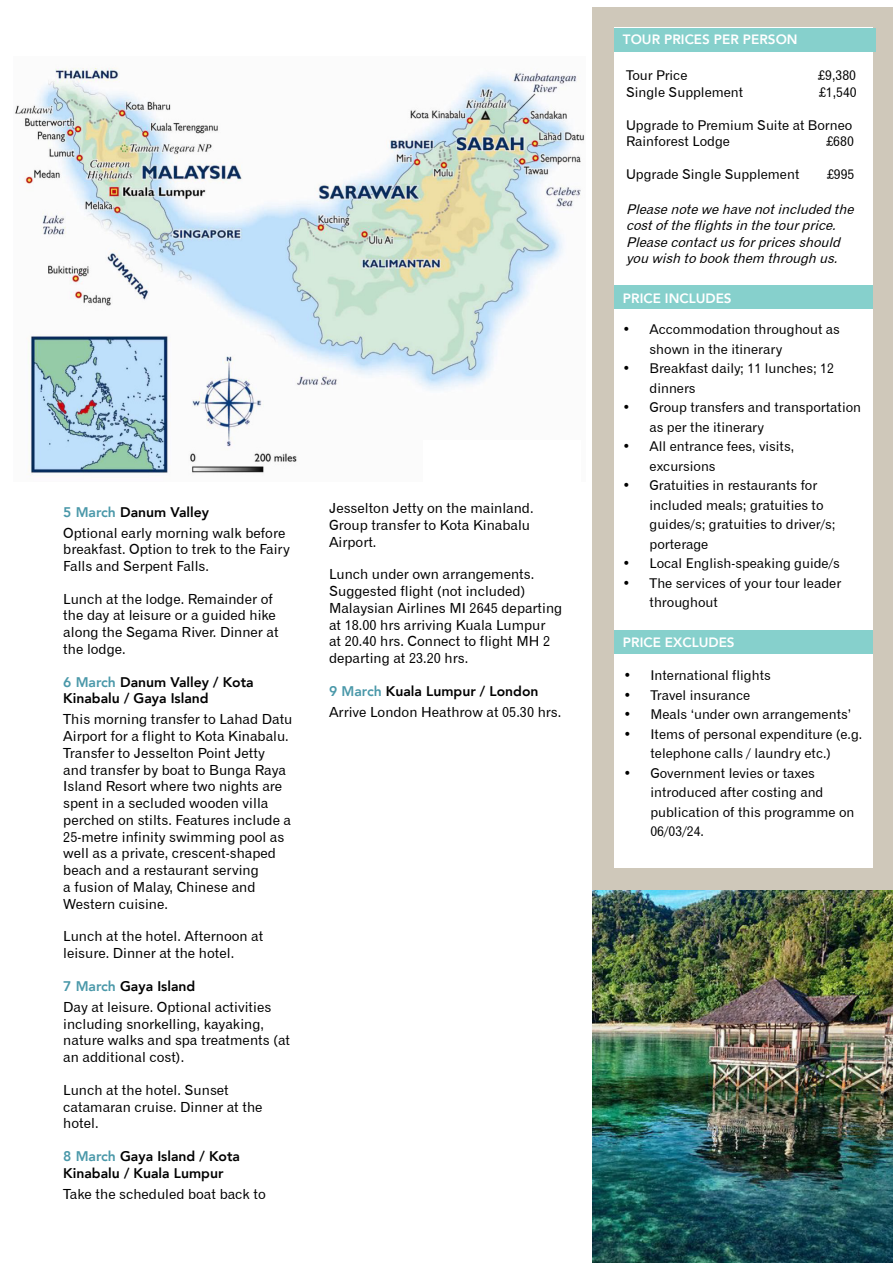
<style>
.page{position:relative;width:893px;height:1263px;background:#fff}
.page>*{position:absolute;margin:0;border:0;box-sizing:border-box;transform-origin:0 0}
.t1{font:13.95px/16.8px "Gothic 720 BT Roman B";color:#000}
.t2{font:800 13.95px/16.8px "Avenir";color:#000}
.t3{font:13.5px/19.5px "Gothic 720 BT Roman B";color:#000}
.t4{font:italic 13.5px/16.5px "Gothic 720 BT Roman B";color:#000}
.t5{font:800 13.5px "Avenir";color:#fff}
.s1{color:#4a98a9}
</style>
<div class="page">
<div style="left:592px;top:7px;width:301px;height:1256px;background:#cfc8ba"></div>
<div style="left:614px;top:28px;width:258px;height:840px;background:#fff"></div>
<div style="left:614px;top:28px;width:261px;height:24px;background:#86d0cc"></div>
<div style="left:614px;top:285px;width:258px;height:24px;background:#86d0cc"></div>
<div style="left:614px;top:630px;width:258px;height:24px;background:#86d0cc"></div>
<img style="left:15px;top:68px;width:570px;height:406px">
<img style="left:592px;top:890px;width:301px;height:373px">
<div style="left:423px;top:440px;width:158px;height:42px;background:#fff"></div>
<p class="t2" style="left:63px;top:503px;width:147px"><span class="s1">5 March</span> Danum Valley</p>
<p class="t1" style="left:63px;top:524px;width:228px">Optional early morning walk before breakfast. Option to trek to the Fairy<br>Falls and Serpent Falls.</p>
<p class="t1" style="left:63px;top:590px;width:217px">Lunch at the lodge. Remainder of the day at leisure or a guided hike along the Segama River. Dinner at the lodge.</p>
<p class="t2" style="left:63px;top:673px;width:192px"><span class="s1">6 March</span> Danum Valley / Kota<br>Kinabalu / Gaya Island</p>
<p class="t1" style="left:63px;top:711px;width:231px">This morning transfer to Lahad Datu<br>Airport for a flight to Kota Kinabalu.<br>Transfer to Jesselton Point Jetty<br>and transfer by boat to Bunga Raya<br>Island Resort where two nights are spent in a secluded wooden villa perched on stilts. Features include a<br>25-metre infinity swimming pool as well as a private, crescent-shaped beach and a restaurant serving<br>a fusion of Malay, Chinese and<br>Western cuisine.</p>
<p class="t1" style="left:63px;top:928px;width:202px">Lunch at the hotel. Afternoon at leisure. Dinner at the hotel.</p>
<p class="t2" style="left:63px;top:978px;width:134px"><span class="s1">7 March</span> Gaya Island</p>
<p class="t1" style="left:63px;top:998px;width:228px">Day at leisure. Optional activities including snorkelling, kayaking, nature walks and spa treatments (at an additional cost).</p>
<p class="t1" style="left:63px;top:1081px;width:201px">Lunch at the hotel. Sunset catamaran cruise. Dinner at the hotel.</p>
<p class="t2" style="left:63px;top:1148px;width:178px"><span class="s1">8 March</span> Gaya Island / Kota<br>Kinabalu / Kuala Lumpur</p>
<p class="t1" style="left:63px;top:1185px;width:204px">Take the scheduled boat back to</p>
<p class="t1" style="left:329px;top:500px;width:206px">Jesselton Jetty on the mainland.<br>Group transfer to Kota Kinabalu<br>Airport.</p>
<p class="t1" style="left:329px;top:566px;width:235px">Lunch under own arrangements.<br>Suggested flight (not included)<br>Malaysian Airlines MI 2645 departing at 18.00 hrs arriving Kuala Lumpur<br>at 20.40 hrs. Connect to flight MH 2 departing at 23.20 hrs.</p>
<p class="t2" style="left:329px;top:683px;width:211px"><span class="s1">9 March</span> Kuala Lumpur / London</p>
<p class="t1" style="left:329px;top:703px;width:234px">Arrive London Heathrow at 05.30 hrs.</p>
<p class="t5" style="left:623px;top:29px;width:176px">TOUR PRICES PER PERSON</p>
<p class="t3" style="left:626px;top:66px;width:63px">Tour Price</p>
<p class="t3" style="left:818px;top:66px;width:39px">£9,380</p>
<p class="t3" style="left:626px;top:82px;width:119px">Single Supplement</p>
<p class="t3" style="left:819px;top:82px;width:39px">£1,540</p>
<p class="t3" style="left:626px;top:117px;width:228px;line-height:16.5px">Upgrade to Premium Suite at Borneo<br>Rainforest Lodge</p>
<p class="t3" style="left:826px;top:132px;width:29px">£680</p>
<p class="t3" style="left:626px;top:165px;width:175px">Upgrade Single Supplement</p>
<p class="t3" style="left:827px;top:165px;width:29px">£995</p>
<p class="t4" style="left:626px;top:201px;width:233px">Pleasenotewehavenotincluded the costoftheflightsin thetourprice.<br>Pleasecontactusforpricesshould you wish to bookthem through us.</p>
<p class="t5" style="left:623px;top:288px;width:110px">PRICE INCLUDES</p>
<p class="t3" style="left:650px;top:319px;width:192px;text-indent:-27px">• Accommodation throughout as shown in the itinerary</p>
<p class="t3" style="left:650px;top:358px;width:186px;text-indent:-27px">• Breakfast daily; 11 lunches; 12 dinners</p>
<p class="t3" style="left:650px;top:397px;width:213px;text-indent:-27px">• Group transfers and transportation as per the itinerary</p>
<p class="t3" style="left:650px;top:436px;width:146px;text-indent:-27px">• All entrance fees, visits, excursions</p>
<p class="t3" style="left:650px;top:475px;width:187px;text-indent:-27px">• Gratuities in restaurants for included meals; gratuities to guides/s; gratuities to driver/s; porterage</p>
<p class="t3" style="left:622px;top:553px;width:219px">• Local English-speaking guide/s</p>
<p class="t3" style="left:650px;top:573px;width:193px;text-indent:-27px">• The services of your tour leader throughout</p>
<p class="t5" style="left:623px;top:631px;width:113px">PRICE EXCLUDES</p>
<p class="t3" style="left:623px;top:666px;width:149px">• International flights</p>
<p class="t3" style="left:623px;top:685px;width:128px">• Travel insurance</p>
<p class="t3" style="left:623px;top:705px;width:229px">• Meals ‘under own arrangements’</p>
<p class="t3" style="left:623px;top:724px;width:240px;text-align:center">• Items of personal expenditure (e.g. telephone calls / laundry etc.)</p>
<p class="t3" style="left:650px;top:763px;width:206px;text-indent:-27px">• Government levies or taxes introduced after costing and publication of this programme on<br>06/03/24.</p>
</div>
